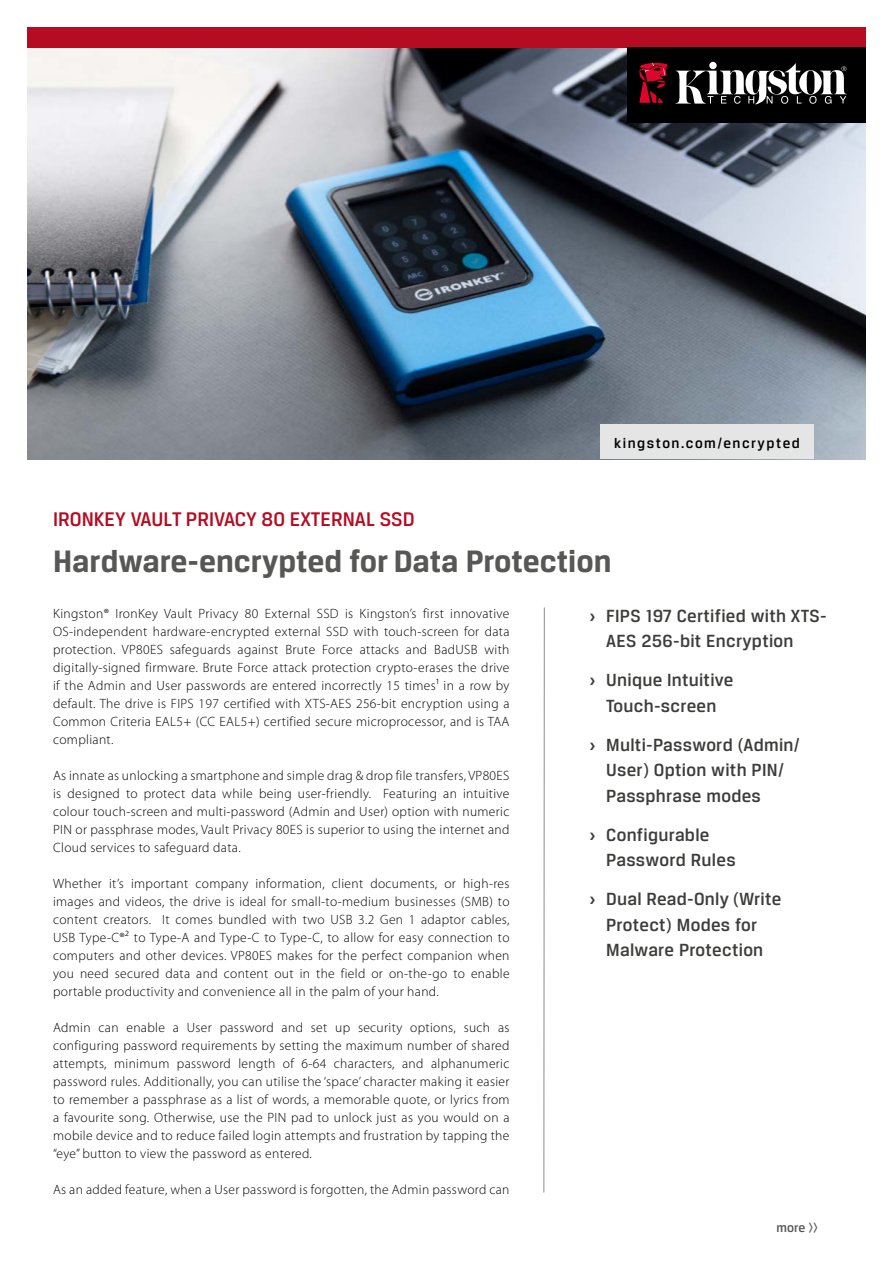
<style>
.page{position:relative;width:893px;height:1263px;background:#fff}
.page>*{position:absolute;margin:0;border:0;box-sizing:border-box;transform-origin:0 0}
.t1{font:700 33px "Breuer Text";color:#575756}
.t2{font:500 21px "Breuer Text";color:#b60c22}
.t3{font:500 18.75px/25.5px "Breuer Text";letter-spacing:.015em;color:#3c3c3b}
.t4{font:500 15px "Breuer Text";letter-spacing:.1em;color:#000}
.t5{font:300 13.5px/18px "Myriad Pro";letter-spacing:.025em;color:#000;text-align:justify}
.t6{font:500 13.5px "Breuer Text";color:#575756}
.s1{font-weight:700}
</style>
<div class="page">
<img style="left:27px;top:47px;width:839px;height:412px">
<div style="left:27px;top:27px;width:839px;height:20px;background:#b60c22"></div>
<div style="left:628px;top:47px;width:238px;height:76px;background:#000"></div>
<svg style="left:675px;top:63px;width:172px;height:42px"></svg>
<svg style="left:639px;top:62px;width:29px;height:41px"></svg>
<svg style="left:543px;top:607px;width:2px;height:586px"></svg>
<div style="left:600px;top:424px;width:214px;height:35px;background:#e5e5e5"></div>
<h2 class="t2" style="left:53px;top:507px;width:363px">IRONKEY VAULT PRIVACY 80 EXTERNAL SSD</h2>
<p class="t4" style="left:614px;top:434px;width:187px">kingston.com/encrypted</p>
<h1 class="t1" style="left:53px;top:543px;width:560px">Hardware-encrypted for Data Protection</h1>
<p class="t5" style="left:53px;top:604px;width:458px">Kingston® IronKey Vault Privacy 80 External SSD is Kingston’s first innovative OS-independent hardware-encrypted external SSD with touch-screen for data protection. VP80ES safeguards against Brute Force attacks and BadUSB with digitally-signed firmware. Brute Force attack protection crypto-erases the drive if the Admin and User passwords are entered incorrectly 15 times1 in a row by default. The drive is FIPS 197 certified with XTS-AES 256-bit encryption using a Common Criteria EAL5+ (CC EAL5+) certified secure microprocessor, and is TAA compliant.</p>
<p class="t5" style="left:53px;top:766px;width:458px">As innate as unlocking a smartphone and simple drag &amp; drop file transfers, VP80ES is designed to protect data while being user-friendly. Featuring an intuitive colour touch-screen and multi-password (Admin and User) option with numeric PIN or passphrase modes, Vault Privacy 80ES is superior to using the internet and Cloud services to safeguard data.</p>
<p class="t5" style="left:53px;top:874px;width:458px">Whether it’s important company information, client documents, or high-res images and videos, the drive is ideal for small-to-medium businesses (SMB) to content creators. It comes bundled with two USB 3.2 Gen 1 adaptor cables, USB Type-C®2 to Type-A and Type-C to Type-C, to allow for easy connection to computers and other devices. VP80ES makes for the perfect companion when you need secured data and content out in the field or on-the-go to enable portable productivity and convenience all in the palm of your hand.</p>
<p class="t5" style="left:53px;top:1018px;width:458px">Admin can enable a User password and set up security options, such as configuring password requirements by setting the maximum number of shared attempts, minimum password length of 6-64 characters, and alphanumeric password rules. Additionally, you can utilise the ‘space’ character making it easier to remember a passphrase as a list of words, a memorable quote, or lyrics from a favourite song. Otherwise, use the PIN pad to unlock just as you would on a mobile device and to reduce failed login attempts and frustration by tapping the “eye” button to view the password as entered.</p>
<p class="t5" style="left:53px;top:1180px;width:458px">As an added feature, when a User password is forgotten, the Admin password can</p>
<h3 class="t3" style="left:606px;top:602px;width:222px;text-indent:-17px"><span class="s1">›</span> FIPS 197 Certified with XTS-<br>AES 256-bit Encryption</h3>
<h3 class="t3" style="left:589px;top:667px;width:145px;text-align:center"><span class="s1">›</span> Unique Intuitive<br>Touch-screen</h3>
<h3 class="t3" style="left:606px;top:731px;width:195px;text-indent:-17px"><span class="s1">›</span> Multi-Password (Admin/<br>User) Option with PIN/<br>Passphrase modes</h3>
<h3 class="t3" style="left:606px;top:821px;width:131px;text-indent:-17px"><span class="s1">›</span> Configurable<br>Password Rules</h3>
<h3 class="t3" style="left:589px;top:886px;width:193px;text-align:center"><span class="s1">›</span> Dual Read-Only (Write<br>Protect) Modes for<br>Malware Protection</h3>
<p class="t6" style="left:777px;top:1220px;width:43px">more &gt;&gt;</p>
</div>
